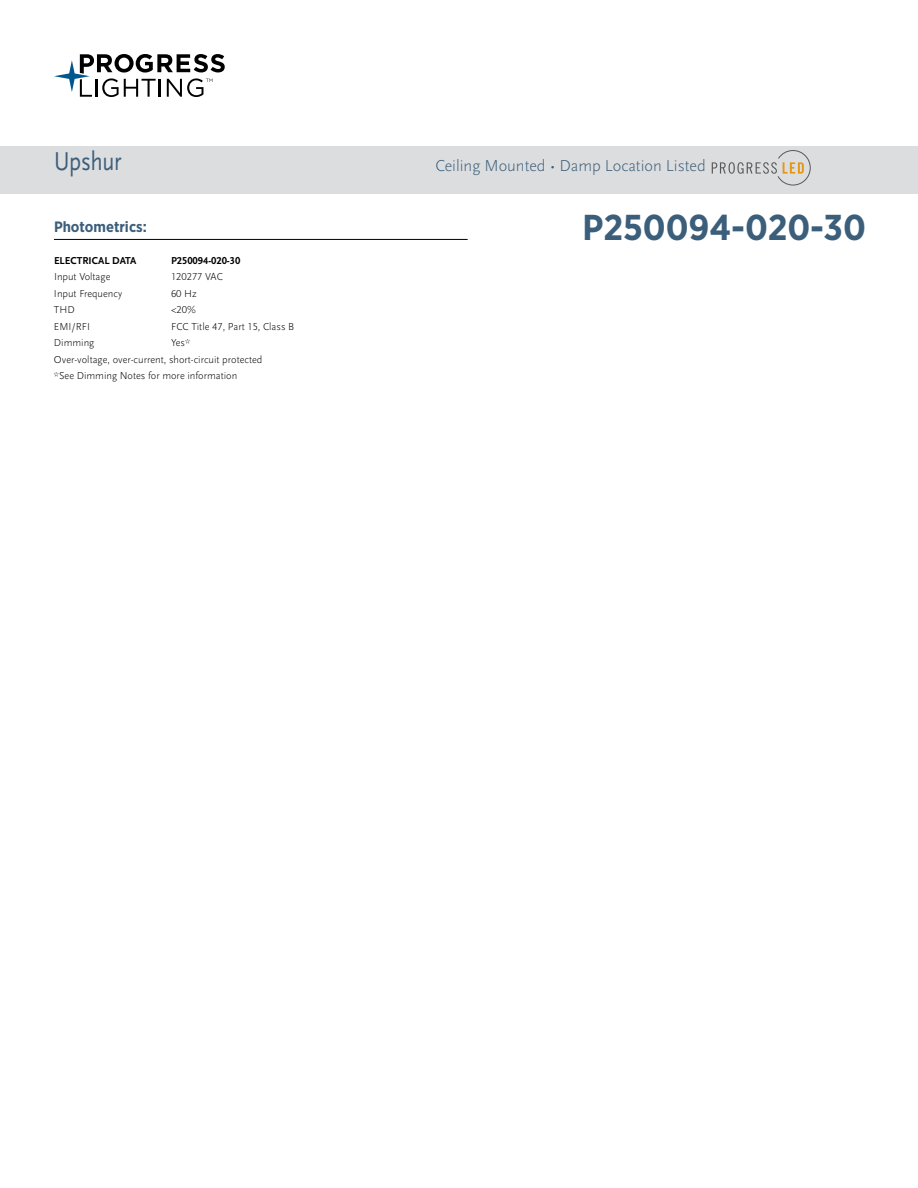
<style>
.page{position:relative;width:918px;height:1188px;background:#fff}
.page>*{position:absolute;margin:0;border:0;box-sizing:border-box;transform-origin:0 0}
.t1{font:700 36px "Gotham Narrow";color:#3b5e7b}
.t2{font:27px "Scala Sans Pro";letter-spacing:-.01em;color:#3b5e7b;scale:.82 1}
.t3{font:300 16.5px "Scala Sans Pro";color:#3b5e7b}
.t4{font:700 15px "Gotham Narrow";color:#3b5e7b}
.t5{font:300 10.5px/16.5px "Scala Sans Pro";color:#000}
.t6{font:700 10.5px "Scala Sans Pro";color:#000}
</style>
<div class="page">
<svg style="left:54px;top:54px;width:171px;height:43px"></svg>
<hr style="left:54px;top:239px;width:414px;height:1px;background:#000">
<div style="left:0;top:146px;width:918px;height:47px;background:#dcddde"></div>
<svg style="left:712px;top:150px;width:98px;height:35px"></svg>
<h2 class="t2" style="left:54px;top:146px;width:84px">Upshur</h2>
<h3 class="t3" style="left:435px;top:156px;width:272px">Ceiling Mounted • Damp Location Listed</h3>
<h3 class="t4" style="left:54px;top:218px;width:94px">Photometrics:</h3>
<h1 class="t1" style="left:582px;top:204px;width:285px">P250094-020-30</h1>
<p class="t6" style="left:54px;top:254px;width:84px">ELECTRICAL DATA</p>
<p class="t6" style="left:171px;top:254px;width:71px">P250094-020-30</p>
<p class="t5" style="left:54px;top:269px;width:58px">Input Voltage</p>
<p class="t5" style="left:171px;top:269px;width:53px">120277 VAC</p>
<p class="t5" style="left:54px;top:285px;width:70px">Input Frequency</p>
<p class="t5" style="left:171px;top:285px;width:27px">60 Hz</p>
<p class="t5" style="left:54px;top:302px;width:22px">THD</p>
<p class="t5" style="left:171px;top:302px;width:26px">&lt;20%</p>
<p class="t5" style="left:54px;top:318px;width:38px">EMI/RFI</p>
<p class="t5" style="left:171px;top:318px;width:125px">FCC Title 47, Part 15, Class B</p>
<p class="t5" style="left:54px;top:335px;width:42px">Dimming</p>
<p class="t5" style="left:54px;top:335px;width:210px;text-indent:117px">Yes*<br>Over-voltage, over-current, short-circuit protected *See Dimming Notes for more information</p>
</div>
